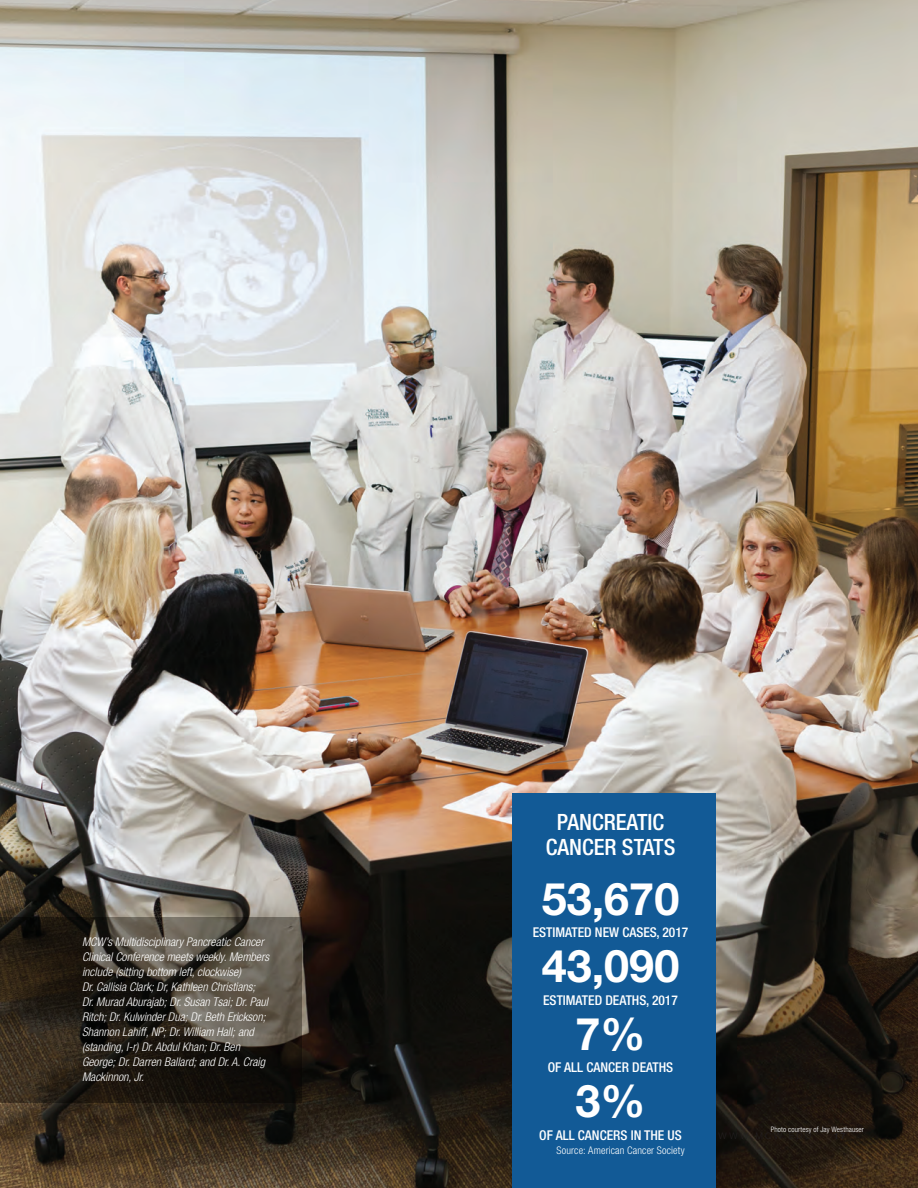
<style>
.page{position:relative;width:918px;height:1188px;background:#fff}
.page>*{position:absolute;margin:0;border:0;box-sizing:border-box;transform-origin:0 0}
.t1{font:700 45px "Helvetica Neue LT Std";color:#fff}
.t2{font:500 condensed 22.5px/25.5px "Helvetica Neue LT Std";color:#fff;text-align:center}
.t3{font:500 condensed 13.5px "Helvetica Neue LT Std";color:#fff}
.t4{font:italic 300 condensed 12px/15px "Helvetica Neue LT Std";color:#fff}
.t5{font:300 condensed 10.5px "Helvetica Neue LT Std";letter-spacing:.015em;color:#fff}
.t6{font:300 condensed 7.5px "Helvetica Neue LT Std";letter-spacing:.015em;color:#fff}
</style>
<div class="page">
<img style="left:0;top:0;width:918px;height:1188px">
<svg style="left:0;top:917px;width:301px;height:186px;background:#362f26"></svg>
<div style="left:512px;top:794px;width:204px;height:394px;background:#125a96"></div>
<p class="t4" style="left:82px;top:935px;width:189px">MCW’s Multidisciplinary Pancreatic Cancer Clinical Conference meets weekly. Members include (sitting bottom left, clockwise)<br>Dr. Callisia Clark; Dr, Kathleen Christians; Dr. Murad Aburajab; Dr. Susan Tsai; Dr. Paul Ritch; Dr. Kulwinder Dua; Dr. Beth Erickson; Shannon Lahiff, NP; Dr. William Hall; and (standing, l-r) Dr. Abdul Khan; Dr. Ben George; Dr. Darren Ballard; and Dr. A. Craig Mackinnon, Jr.</p>
<h2 class="t2" style="left:546px;top:809px;width:131px">PANCREATIC<br>CANCER STATS</h2>
<h1 class="t1" style="left:542px;top:871px;width:139px">53,670</h1>
<p class="t3" style="left:533px;top:925px;width:157px">ESTIMATED NEW CASES, 2017</p>
<h1 class="t1" style="left:542px;top:939px;width:139px">43,090</h1>
<p class="t3" style="left:543px;top:992px;width:136px">ESTIMATED DEATHS, 2017</p>
<h1 class="t1" style="left:576px;top:1006px;width:72px">7%</h1>
<p class="t3" style="left:548px;top:1060px;width:127px">OF ALL CANCER DEATHS</p>
<h1 class="t1" style="left:576px;top:1074px;width:72px">3%</h1>
<p class="t3" style="left:539px;top:1127px;width:144px">OF ALL CANCERS IN THE US</p>
<p class="t5" style="left:556px;top:1145px;width:130px">Source: American Cancer Society</p>
<p class="t6" style="left:771px;top:1125px;width:95px">Photo courtesy of Jay Westhauser</p>
</div>
